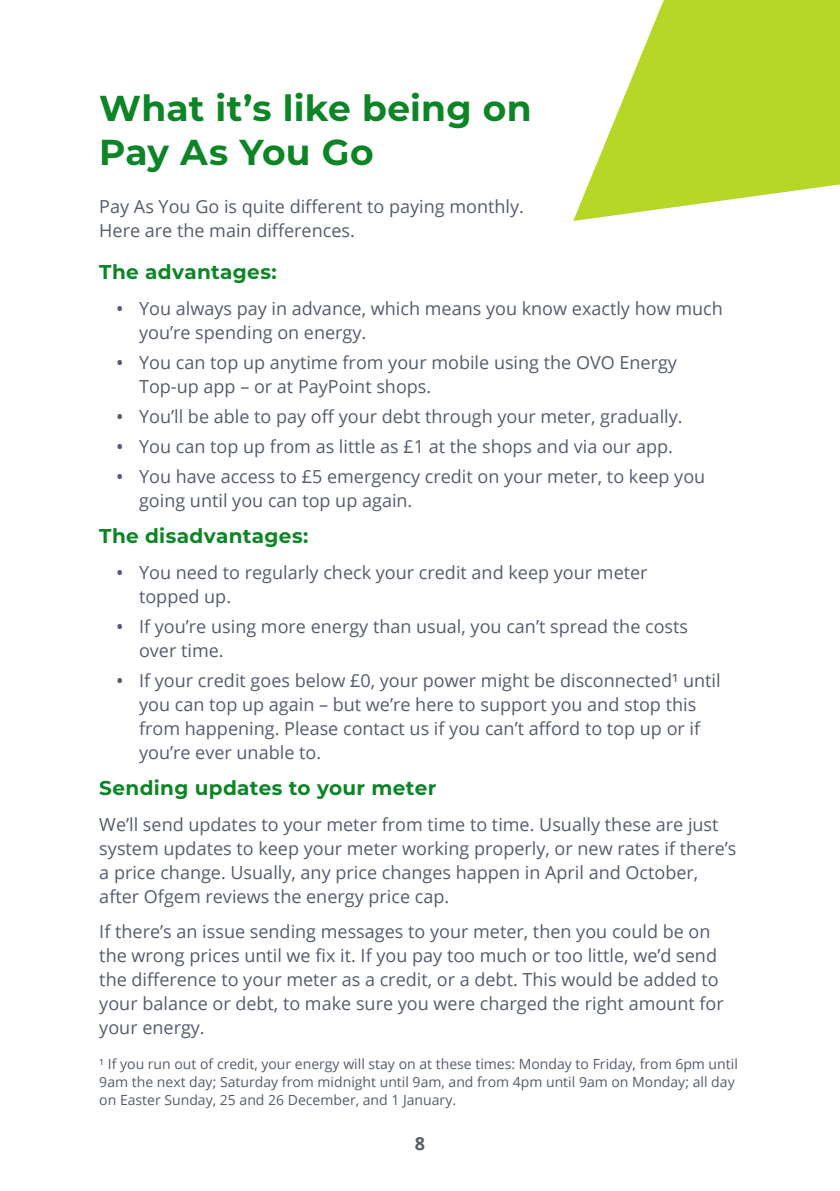
<style>
.page{position:relative;width:840px;height:1191px;background:#fff}
.page>*{position:absolute;margin:0;border:0;box-sizing:border-box;transform-origin:0 0}
.t1{font:700 36px/44px "Montserrat";letter-spacing:.005em;color:#0d8426}
.t2{font:700 20px "Montserrat";letter-spacing:.015em;color:#0d8426}
.t3{font:18px/24px "Open Sans";color:#555c6b}
.t4{font:700 18px "Open Sans";color:#555c6b}
.t5{font:14px/18px "Open Sans";color:#555c6b}
.s1{font-weight:600}
</style>
<div class="page">
<svg style="left:573px;top:0;width:266px;height:221px;fill:#b6d727"></svg>
<h1 class="t1" style="left:99px;top:85px;width:433px">What it’s like being on<br>Pay As You Go</h1>
<p class="t3" style="left:99px;top:194px;width:426px">Pay As You Go is quite different to paying monthly.<br>Here are the main differences.</p>
<p class="t2" style="left:99px;top:258px;width:179px">The advantages:</p>
<p class="t3" style="left:139px;top:295px;width:585px;text-indent:-23px"><span class="s1">•</span> You always pay in advance, which means you know exactly how much you’re spending on energy.</p>
<p class="t3" style="left:139px;top:349px;width:539px;text-indent:-23px"><span class="s1">•</span> You can top up anytime from your mobile using the OVO Energy<br>Top-up app – or at PayPoint shops.</p>
<p class="t3" style="left:116px;top:403px;width:567px"><span class="s1">•</span> You’ll be able to pay off your debt through your meter, gradually.</p>
<p class="t3" style="left:116px;top:433px;width:557px"><span class="s1">•</span> You can top up from as little as £1 at the shops and via our app.</p>
<p class="t3" style="left:139px;top:463px;width:567px;text-indent:-23px"><span class="s1">•</span> You have access to £5 emergency credit on your meter, to keep you going until you can top up again.</p>
<p class="t2" style="left:99px;top:521px;width:210px">The disadvantages:</p>
<p class="t3" style="left:139px;top:559px;width:509px;text-indent:-23px"><span class="s1">•</span> You need to regularly check your credit and keep your meter topped up.</p>
<p class="t3" style="left:139px;top:613px;width:550px;text-indent:-23px"><span class="s1">•</span> If you’re using more energy than usual, you can’t spread the costs over time.</p>
<p class="t3" style="left:139px;top:667px;width:582px;text-indent:-23px"><span class="s1">•</span> If your credit goes below £0, your power might be disconnected¹ until you can top up again – but we’re here to support you and stop this from happening. Please contact us if you can’t afford to top up or if you’re ever unable to.</p>
<p class="t2" style="left:99px;top:773px;width:338px">Sending updates to your meter</p>
<p class="t3" style="left:99px;top:811px;width:638px">We’ll send updates to your meter from time to time. Usually these are just system updates to keep your meter working properly, or new rates if there’s a price change. Usually, any price changes happen in April and October, after Ofgem reviews the energy price cap.</p>
<p class="t3" style="left:99px;top:919px;width:625px">If there’s an issue sending messages to your meter, then you could be on the wrong prices until we fix it. If you pay too much or too little, we’d send the difference to your meter as a credit, or a debt. This would be added to your balance or debt, to make sure you were charged the right amount for your energy.</p>
<p class="t5" style="left:99px;top:1054px;width:639px">¹ If you run out of credit, your energy will stay on at these times: Monday to Friday, from 6pm until<br>9am the next day; Saturday from midnight until 9am, and from 4pm until 9am on Monday; all day on Easter Sunday, 25 and 26 December, and 1 January.</p>
<p class="t4" style="left:414px;top:1130px;width:12px">8</p>
</div>
